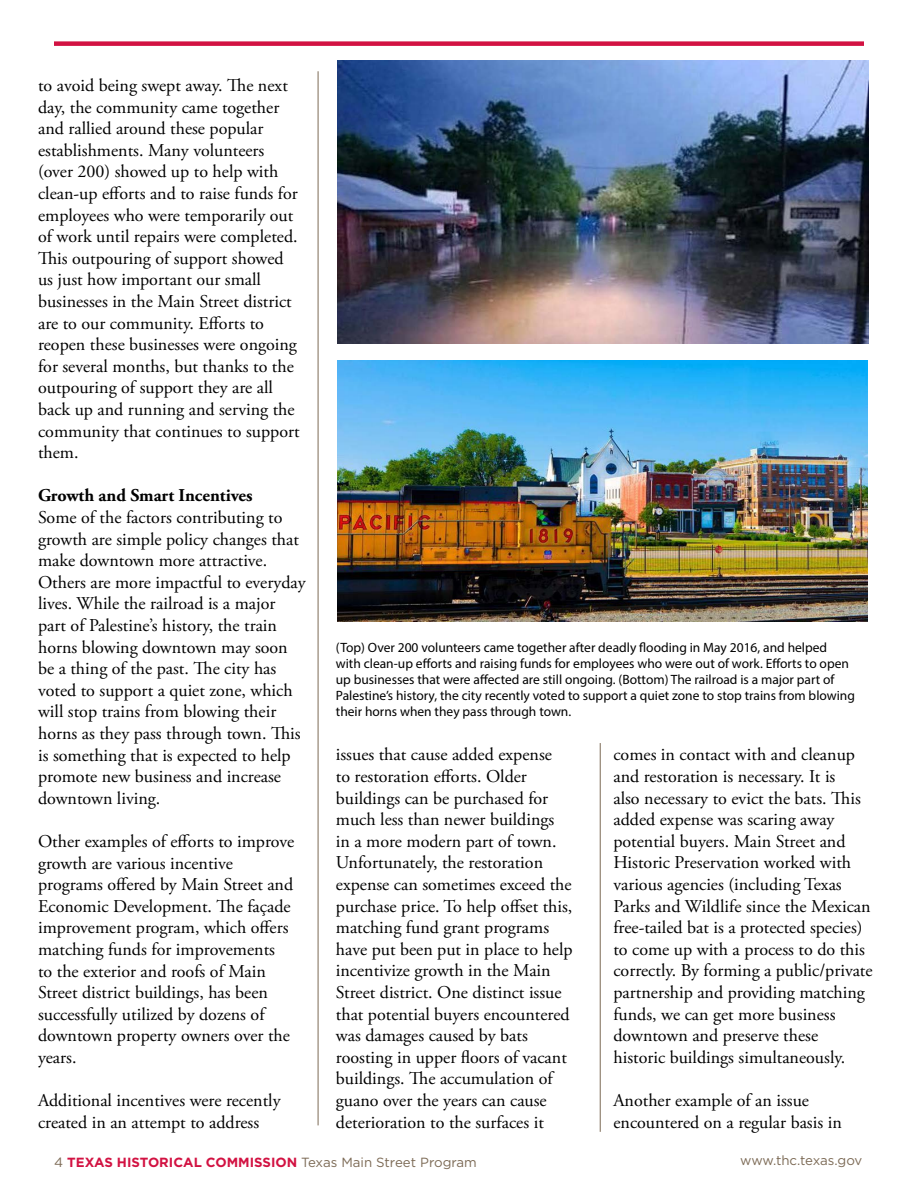
<style>
.page{position:relative;width:918px;height:1188px;background:#fff}
.page>*{position:absolute;margin:0;border:0;box-sizing:border-box;transform-origin:0 0}
.t1{font:18px/21.6px "Adobe Garamond Pro";color:#000}
.t2{font:700 18px "Adobe Garamond Pro";color:#000}
.t3{font:13.5px/16.2px "Myriad Pro";color:#000}
.t4{font:700 13.35px "Gotham";color:#d21242}
.t5{font:13.35px "Gotham";color:#7c6a55}
.s1{font-weight:400;font-size:13.5px;color:#7c6a55}
.s2{font-weight:400;color:#7c6a55}
</style>
<div class="page">
<hr style="left:600px;top:743px;width:1px;height:389px;background:#7c6a55">
<div style="left:54px;top:41px;width:810px;height:5px;background:#d21242"></div>
<hr style="left:318px;top:71px;width:1px;height:1054px;background:#7c6a55">
<img style="left:338px;top:361px;width:529px;height:260px">
<img style="left:338px;top:60px;width:531px;height:283px">
<p class="t1" style="left:38px;top:75px;width:263px">to avoid being swept away. The next day, the community came together and rallied around these popular establishments. Many volunteers (over 200) showed up to help with clean-up efforts and to raise funds for employees who were temporarily out of work until repairs were completed.<br>This outpouring of support showed us just how important our small businesses in the Main Street district are to our community. Efforts to reopen these businesses were ongoing for several months, but thanks to the outpouring of support they are all back up and running and serving the community that continues to support them.</p>
<p class="t2" style="left:38px;top:485px;width:216px">Growth and Smart Incentives</p>
<p class="t1" style="left:38px;top:507px;width:269px">Some of the factors contributing to growth are simple policy changes that make downtown more attractive.<br>Others are more impactful to everyday lives. While the railroad is a major part of Palestine’s history, the train horns blowing downtown may soon be a thing of the past. The city has voted to support a quiet zone, which will stop trains from blowing their horns as they pass through town. This is something that is expected to help promote new business and increase downtown living.</p>
<p class="t1" style="left:38px;top:831px;width:258px">Other examples of efforts to improve growth are various incentive programs offered by Main Street and<br>Economic Development. The façade improvement program, which offers matching funds for improvements<br>to the exterior and roofs of Main<br>Street district buildings, has been successfully utilized by dozens of downtown property owners over the years.</p>
<p class="t1" style="left:38px;top:1090px;width:244px">Additional incentives were recently created in an attempt to address</p>
<p class="t3" style="left:336px;top:639px;width:521px">(Top) Over 200 volunteers came together after deadly flooding in May 2016, and helped with clean-up efforts and raising funds for employees who were out of work. Efforts to open up businesses that were affected are still ongoing. (Bottom) The railroad is a major part of Palestine’s history, the city recently voted to support a quiet zone to stop trains from blowing their horns when they pass through town.</p>
<p class="t1" style="left:336px;top:745px;width:238px">issues that cause added expense<br>to restoration efforts. Older buildings can be purchased for much less than newer buildings in a more modern part of town.<br>Unfortunately, the restoration expense can sometimes exceed the purchase price. To help offset this, matching fund grant programs have put been put in place to help incentivize growth in the Main<br>Street district. One distinct issue that potential buyers encountered was damages caused by bats roosting in upper floors of vacant buildings. The accumulation of guano over the years can cause deterioration to the surfaces it</p>
<p class="t1" style="left:613px;top:745px;width:261px">comes in contact with and cleanup and restoration is necessary. It is<br>also necessary to evict the bats. This added expense was scaring away potential buyers. Main Street and Historic Preservation worked with various agencies (including Texas Parks and Wildlife since the Mexican free-tailed bat is a protected species) to come up with a process to do this correctly. By forming a public/private partnership and providing matching funds, we can get more business downtown and preserve these historic buildings simultaneously.</p>
<p class="t1" style="left:613px;top:1090px;width:230px">Another example of an issue encountered on a regular basis in</p>
<p class="t4" style="left:54px;top:1154px;width:424px"><span class="s1">4</span> TEXAS HISTORICAL COMMISSION <span class="s2">Texas Main Street Program</span></p>
<p class="t5" style="left:740px;top:1152px;width:124px">www.thc.texas.gov</p>
</div>
